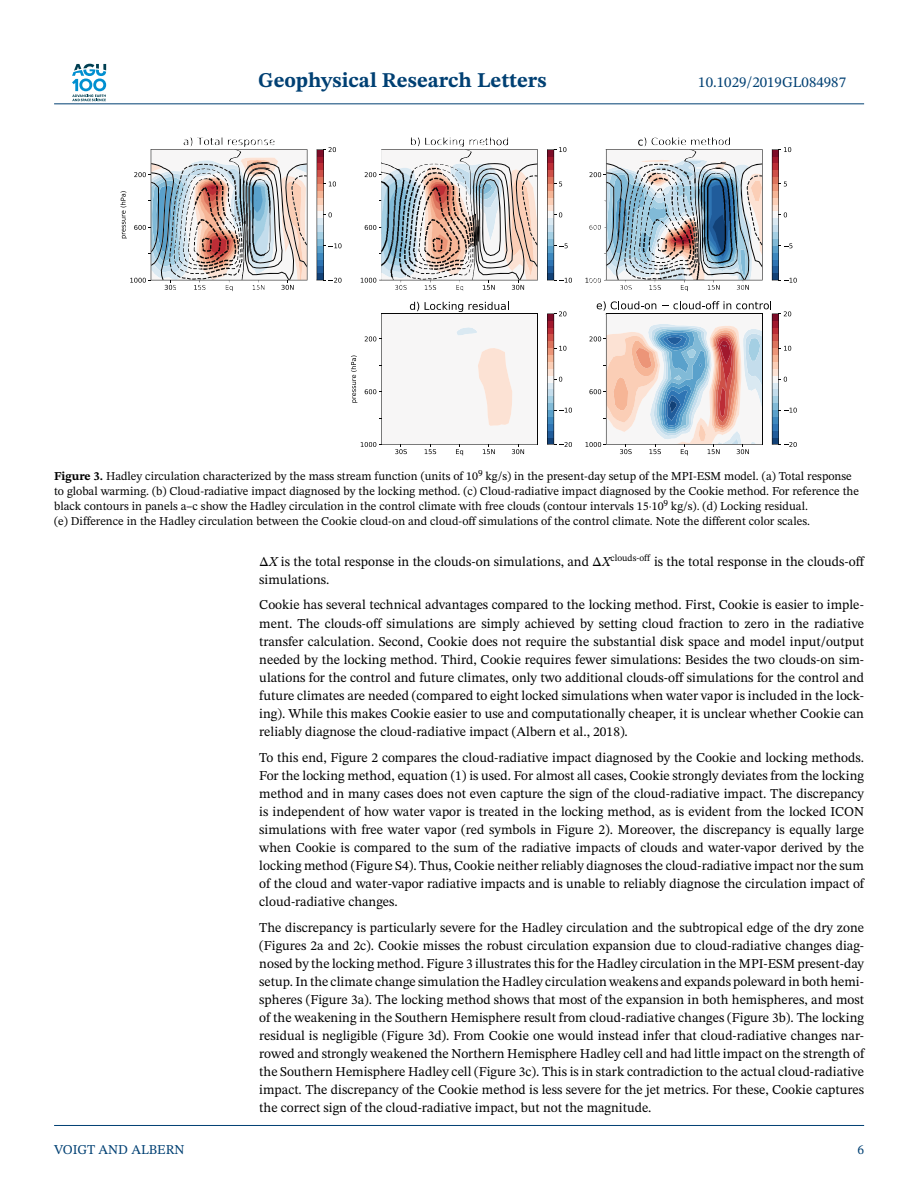
<style>
.page{position:relative;width:918px;height:1188px;background:#fff}
.page>*{position:absolute;margin:0;border:0;box-sizing:border-box;transform-origin:0 0}
.t1{font:700 21px "STIX Two Text";color:#004073}
.t2{font:15px "STIX Two Text";color:#004073}
.t3{font:13.5px/18.1px "STIX Two Text";color:#000;text-align:justify}
.t4{font:13.5px "STIX Two Text";color:#004073}
.t5{font:12px/15px "STIX Two Text";color:#000}
.s1{font-weight:700}
.s2{font-family:"STIX Math"}
.s3{font-style:italic}
</style>
<div class="page">
<svg style="left:72px;top:64px;width:34px;height:37px"></svg>
<hr style="left:54px;top:103px;width:810px;height:1px;background:#004073">
<svg style="left:121px;top:149px;width:187px;height:141px"></svg>
<svg style="left:317px;top:147px;width:25px;height:136px"></svg>
<svg style="left:361px;top:149px;width:177px;height:141px"></svg>
<svg style="left:547px;top:147px;width:25px;height:136px"></svg>
<svg style="left:586px;top:140px;width:177px;height:150px"></svg>
<svg style="left:772px;top:147px;width:25px;height:136px"></svg>
<svg style="left:351px;top:302px;width:187px;height:153px"></svg>
<svg style="left:547px;top:311px;width:25px;height:136px"></svg>
<svg style="left:586px;top:301px;width:211px;height:154px"></svg>
<img style="left:173px;top:181px;width:91px;height:110px">
<img style="left:395px;top:285px;width:68px;height:6px">
<img style="left:485px;top:138px;width:23px;height:50px">
<img style="left:650px;top:285px;width:94px;height:6px">
<img style="left:589px;top:253px;width:52px;height:37px">
<hr style="left:54px;top:1125px;width:810px;height:1px;background:#004073">
<h1 class="t1" style="left:258px;top:72px;width:290px">Geophysical Research Letters</h1>
<p class="t2" style="left:698px;top:77px;width:149px">10.1029/2019GL084987</p>
<p class="t5" style="left:54px;top:470px;width:806px"><span class="s1">Figure 3.</span> Hadley circulation characterized by the mass stream function (units of 10<sup>9</sup> kg/s) in the present-day setup of the MPI-ESM model. (a) Total response to global warming. (b) Cloud-radiative impact diagnosed by the locking method. (c) Cloud-radiative impact diagnosed by the Cookie method. For reference the black contours in panels a–c show the Hadley circulation in the control climate with free clouds (contour intervals 15<span class="s2">·</span>10<sup>9</sup> kg/s). (d) Locking residual.<br>(e) Difference in the Hadley circulation between the Cookie cloud-on and cloud-off simulations of the control climate. Note the different color scales.</p>
<p class="t3" style="left:259px;top:553px;width:606px"><span class="s2">Δ</span><span class="s3">X</span> is the total response in the clouds-on simulations, and <span class="s2">Δ</span><span class="s3">X</span><sup>clouds-off</sup> is the total response in the clouds-off simulations.</p>
<p class="t3" style="left:259px;top:597px;width:606px">Cookie has several technical advantages compared to the locking method. First, Cookie is easier to imple&shy;ment. The clouds-off simulations are simply achieved by setting cloud fraction to zero in the radiative transfer calculation. Second, Cookie does not require the substantial disk space and model input/output needed by the locking method. Third, Cookie requires fewer simulations: Besides the two clouds-on sim&shy;ulations for the control and future climates, only two additional clouds-off simulations for the control and future climates are needed (compared to eight locked simulations when water vapor is included in the lock&shy;ing). While this makes Cookie easier to use and computationally cheaper, it is unclear whether Cookie can reliably diagnose the cloud-radiative impact (Albern et al., 2018).</p>
<p class="t3" style="left:259px;top:749px;width:606px">To this end, Figure 2 compares the cloud-radiative impact diagnosed by the Cookie and locking methods.<br>For the locking method, equation (1) is used. For almost all cases, Cookie strongly deviates from the locking method and in many cases does not even capture the sign of the cloud-radiative impact. The discrepancy is independent of how water vapor is treated in the locking method, as is evident from the locked ICON simulations with free water vapor (red symbols in Figure 2). Moreover, the discrepancy is equally large when Cookie is compared to the sum of the radiative impacts of clouds and water-vapor derived by the locking method (Figure S4). Thus, Cookie neither reliably diagnoses the cloud-radiative impact nor the sum of the cloud and water-vapor radiative impacts and is unable to reliably diagnose the circulation impact of cloud-radiative changes.</p>
<p class="t3" style="left:259px;top:919px;width:606px">The discrepancy is particularly severe for the Hadley circulation and the subtropical edge of the dry zone (Figures 2a and 2c). Cookie misses the robust circulation expansion due to cloud-radiative changes diag&shy;nosed by the locking method. Figure 3 illustrates this for the Hadley circulation in the MPI-ESM present-day setup. In the climate change simulation the Hadley circulation weakens and expands poleward in both hemi&shy;spheres (Figure 3a). The locking method shows that most of the expansion in both hemispheres, and most of the weakening in the Southern Hemisphere result from cloud-radiative changes (Figure 3b). The locking residual is negligible (Figure 3d). From Cookie one would instead infer that cloud-radiative changes nar&shy;rowed and strongly weakened the Northern Hemisphere Hadley cell and had little impact on the strength of the Southern Hemisphere Hadley cell (Figure 3c). This is in stark contradiction to the actual cloud-radiative impact. The discrepancy of the Cookie method is less severe for the jet metrics. For these, Cookie captures the correct sign of the cloud-radiative impact, but not the magnitude.</p>
<p class="t4" style="left:54px;top:1144px;width:132px">VOIGT AND ALBERN</p>
<p class="t4" style="left:857px;top:1144px;width:8px">6</p>
</div>
